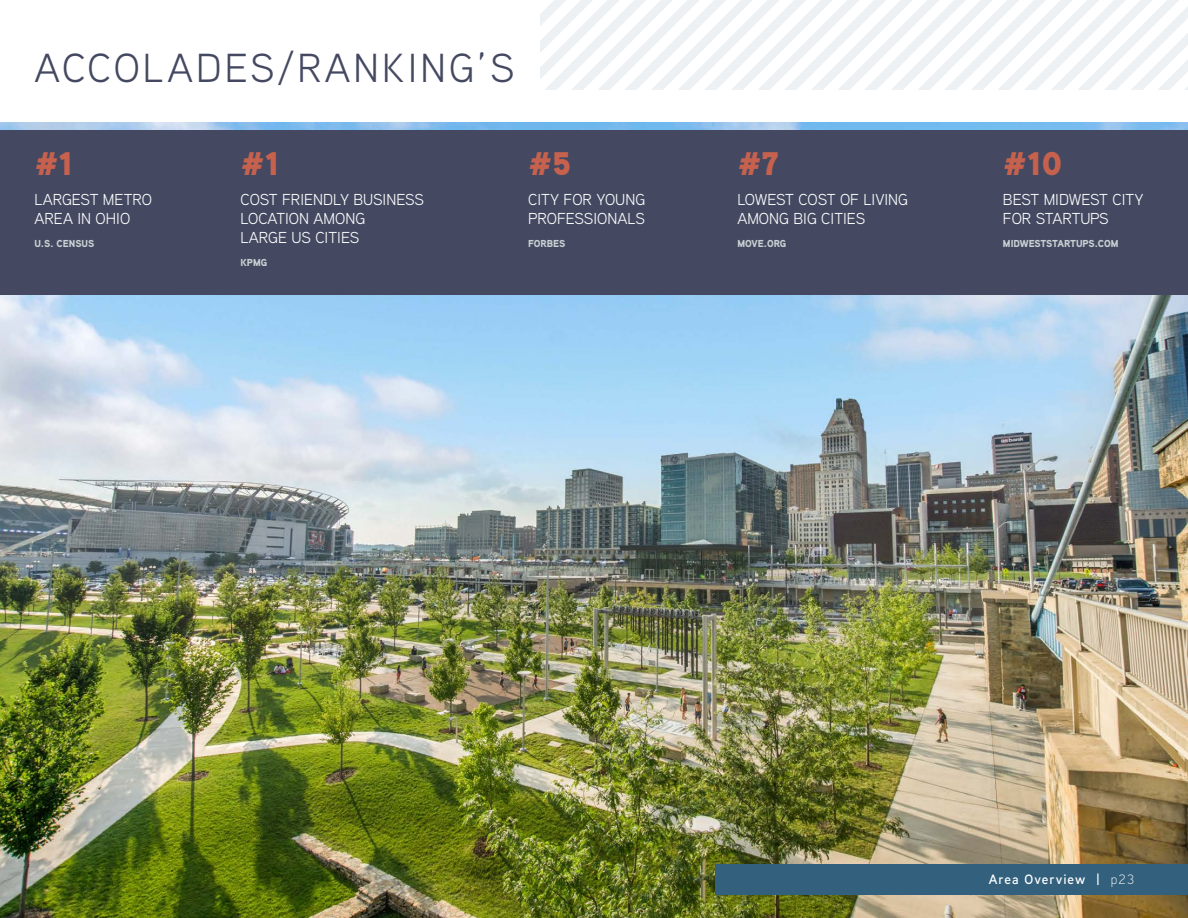
<style>
.page{position:relative;width:1188px;height:918px;background:#fff}
.page>*{position:absolute;margin:0;border:0;box-sizing:border-box;transform-origin:0 0}
.t1{font:40.5px "Aaux Next";letter-spacing:.075em;color:#444961}
.t2{font:900 32.7px "Aaux Next";color:#c6614e}
.t3{font:15.9px/19px "Aaux Next";color:#fff}
.t4{font:600 13.5px "Aaux Next";letter-spacing:.075em;color:#fff}
.t5{font:900 10.05px "Aaux Next";color:#cad1d3}
.t6{font:900 10.05px "Aaux Next";letter-spacing:-.02em;color:#cad1d3}
.s1{font-weight:300}
</style>
<div class="page">
<img style="left:0;top:122px;width:1188px;height:796px">
<div style="left:0;top:131px;width:1188px;height:164px;background:#444961"></div>
<svg style="left:540px;top:1px;width:648px;height:88px"></svg>
<div style="left:716px;top:864px;width:472px;height:30px;background:#33617d"></div>
<h1 class="t1" style="left:34px;top:41px;width:482px">ACCOLADES/RANKING’S</h1>
<h2 class="t2" style="left:34px;top:140px;width:40px">#1</h2>
<p class="t3" style="left:34px;top:190px;width:119px">LARGEST METRO<br>AREA IN OHIO</p>
<p class="t5" style="left:34px;top:236px;width:61px">U.S. CENSUS</p>
<h2 class="t2" style="left:241px;top:140px;width:40px">#1</h2>
<p class="t3" style="left:241px;top:190px;width:185px">COST FRIENDLY BUSINESS<br>LOCATION AMONG<br>LARGE US CITIES</p>
<p class="t5" style="left:241px;top:256px;width:28px">KPMG</p>
<h2 class="t2" style="left:528px;top:140px;width:45px">#5</h2>
<p class="t3" style="left:528px;top:190px;width:119px">CITY FOR YOUNG<br>PROFESSIONALS</p>
<p class="t5" style="left:528px;top:236px;width:39px">FORBES</p>
<h2 class="t2" style="left:737px;top:140px;width:43px">#7</h2>
<p class="t3" style="left:737px;top:190px;width:172px">LOWEST COST OF LIVING<br>AMONG BIG CITIES</p>
<p class="t5" style="left:737px;top:236px;width:50px">MOVE.ORG</p>
<h2 class="t2" style="left:1003px;top:140px;width:61px">#10</h2>
<p class="t3" style="left:1003px;top:190px;width:142px">BEST MIDWEST CITY<br>FOR STARTUPS</p>
<p class="t6" style="left:1003px;top:236px;width:117px">MIDWESTSTARTUPS.COM</p>
<p class="t4" style="left:989px;top:870px;width:147px">Area Overview | <span class="s1">p23</span></p>
</div>
